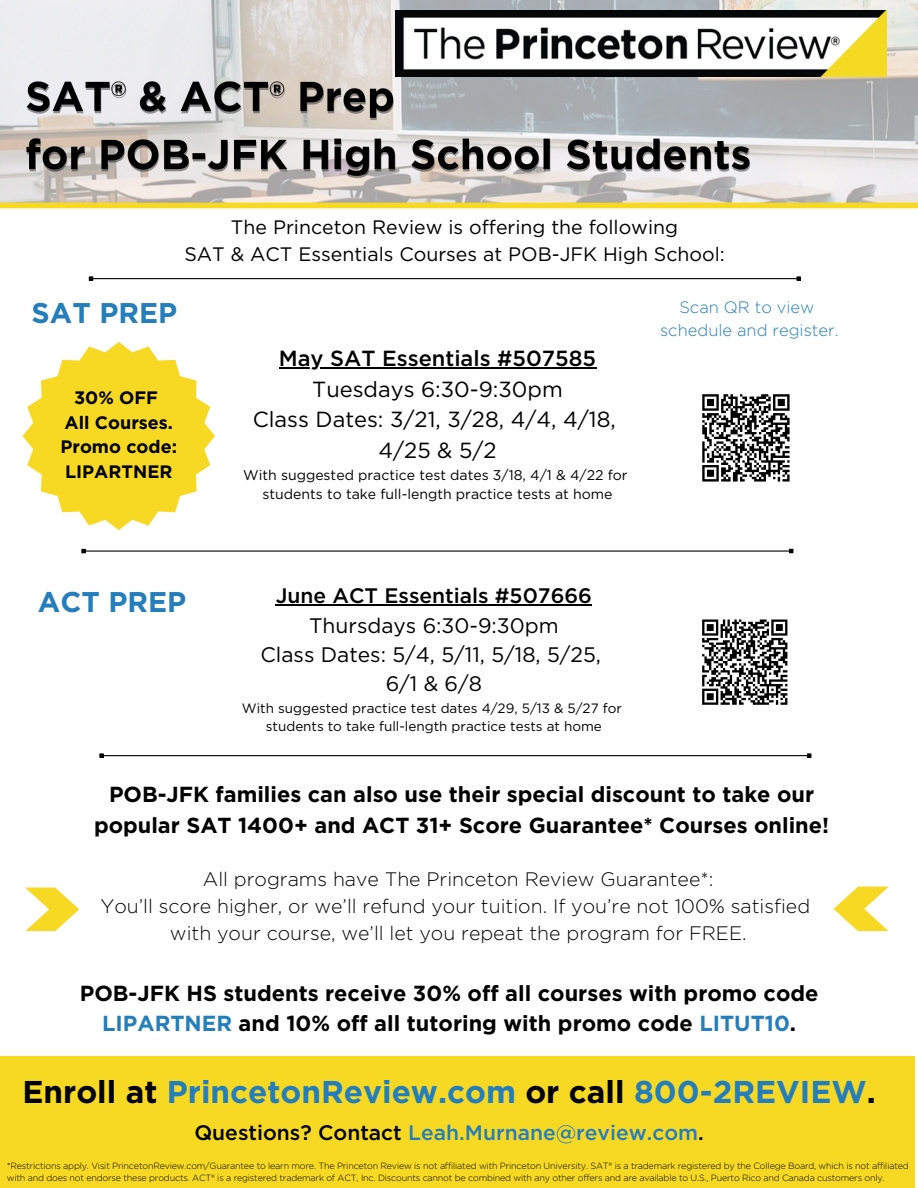
<style>
.page{position:relative;width:918px;height:1188px;background:#fff}
.page>*{position:absolute;margin:0;border:0;box-sizing:border-box;transform-origin:0 0}
.t1{font:700 31.5px "Gotham";color:#237ebb}
.t2{font:700 28.5px "Gotham";color:#237ebb}
.t3{font:21.9px/30.5px "Gotham";color:#000;text-align:center}
.t4{font:500 21.9px "Gotham";color:#000}
.t5{font:700 21.75px/30.3px "Gotham";color:#000;text-align:center}
.t6{font:21px/29.2px "Gotham";color:#000;text-align:center}
.t7{font:500 21px "Gotham";color:#237ebb}
.t8{font:500 21px "Gotham";color:#000}
.t9{font:300 19.5px/27px "Gotham";color:#000;text-align:center}
.t10{font:19.5px/27px "Gotham";color:#000;text-align:center}
.t11{font:700 18px/24.8px "Gotham";color:#000;text-align:center}
.t12{font:300 16.5px/22.5px "Gotham";color:#237ebb;text-align:center}
.t13{font:14.1px/18.8px "Gotham";color:#000;text-align:center}
.t14{font:13.5px/18px "Gotham";color:#000;text-align:center}
.t15{font:300 9px/12px "Gotham";letter-spacing:-.02em;color:#000}
.s1{color:#237ebb}
.s2{color:#000}
</style>
<div class="page">
<img style="left:0;top:1px;width:918px;height:202px">
<img style="left:396px;top:10px;width:490px;height:67px">
<hr style="left:93px;top:278px;width:704px;height:1px;background:#000">
<svg style="left:89px;top:276px;width:4px;height:5px"></svg>
<svg style="left:796px;top:276px;width:5px;height:5px"></svg>
<hr style="left:86px;top:550px;width:703px;height:2px;background:#000">
<svg style="left:81px;top:549px;width:5px;height:4px"></svg>
<svg style="left:789px;top:549px;width:4px;height:4px"></svg>
<svg style="left:23px;top:342px;width:192px;height:188px"></svg>
<div style="left:0;top:203px;width:918px;height:5px;background:#f7d924"></div>
<div style="left:0;top:1057px;width:915px;height:131px;background:#f7d924"></div>
<svg style="left:702px;top:394px;width:88px;height:88px"></svg>
<svg style="left:702px;top:619px;width:86px;height:86px"></svg>
<img style="left:24px;top:80px;width:730px;height:102px">
<hr style="left:279px;top:367px;width:317px;height:2px;background:#000">
<hr style="left:276px;top:605px;width:316px;height:1px;background:#000">
<svg style="left:25px;top:888px;width:54px;height:43px"></svg>
<svg style="left:834px;top:887px;width:55px;height:44px"></svg>
<hr style="left:104px;top:755px;width:703px;height:1px;background:#000">
<svg style="left:99px;top:753px;width:5px;height:5px"></svg>
<svg style="left:807px;top:753px;width:4px;height:5px"></svg>
<h3 class="t10" style="left:184px;top:215px;width:542px">The Princeton Review is offering the following<br>SAT &amp; ACT Essentials Courses at POB-JFK High School:</h3>
<h2 class="t2" style="left:32px;top:300px;width:147px">SAT PREP</h2>
<h3 class="t11" style="left:60px;top:386px;width:118px">30% OFF<br>All Courses.<br>Promo code:<br>LIPARTNER</h3>
<h3 class="t4" style="left:279px;top:349px;width:319px">May SAT Essentials #507585</h3>
<h3 class="t3" style="left:253px;top:375px;width:365px">Tuesdays 6:30-9:30pm<br>Class Dates: 3/21, 3/28, 4/4, 4/18,<br>4/25 &amp; 5/2</h3>
<h3 class="t13" style="left:243px;top:466px;width:386px">With suggested practice test dates 3/18, 4/1 &amp; 4/22 for students to take full-length practice tests at home</h3>
<h3 class="t12" style="left:660px;top:297px;width:180px">Scan QR to view schedule and register.</h3>
<h2 class="t2" style="left:38px;top:589px;width:150px">ACT PREP</h2>
<h3 class="t8" style="left:276px;top:587px;width:318px">June ACT Essentials #507666</h3>
<h3 class="t6" style="left:260px;top:612px;width:342px">Thursdays 6:30-9:30pm<br>Class Dates: 5/4, 5/11, 5/18, 5/25,<br>6/1 &amp; 6/8</h3>
<h3 class="t14" style="left:242px;top:700px;width:382px">With suggested practice test dates 4/29, 5/13 &amp; 5/27 for students to take full-length practice tests at home</h3>
<h3 class="t5" style="left:94px;top:781px;width:737px">POB-JFK families can also use their special discount to take our popular SAT 1400+ and ACT 31+ Score Guarantee* Courses online!</h3>
<h3 class="t9" style="left:100px;top:867px;width:711px">All programs have The Princeton Review Guarantee*:<br>You’ll score higher, or we’ll refund your tuition. If you’re not 100% satisfied with your course, we’ll let you repeat the program for FREE.</h3>
<h3 class="t5" style="left:80px;top:979px;width:740px">POB-JFK HS students receive 30% off all courses with promo code<br><span class="s1">LIPARTNER</span> and 10% off all tutoring with promo code <span class="s1">LITUT10</span>.</h3>
<h1 class="t1" style="left:22px;top:1078px;width:855px"><span class="s2">Enroll at</span> PrincetonReview.com <span class="s2">or call</span> 800-2REVIEW<span class="s2">.</span></h1>
<h3 class="t7" style="left:194px;top:1124px;width:511px"><span class="s2">Questions? Contact</span> Leah.Murnane@review.com<span class="s2">.</span></h3>
<p class="t15" style="left:7px;top:1160px;width:904px">*Restrictions apply. Visit PrincetonReview.com/Guarantee to learn more. The Princeton Review is not affiliated with Princeton University. SAT® is a trademark registered by the College Board, which is not affiliated with and does not endorse these products. ACT® is a registered trademark of ACT, Inc. Discounts cannot be combined with any other offers and are available to U.S., Puerto Rico and Canada customers only.</p>
</div>
